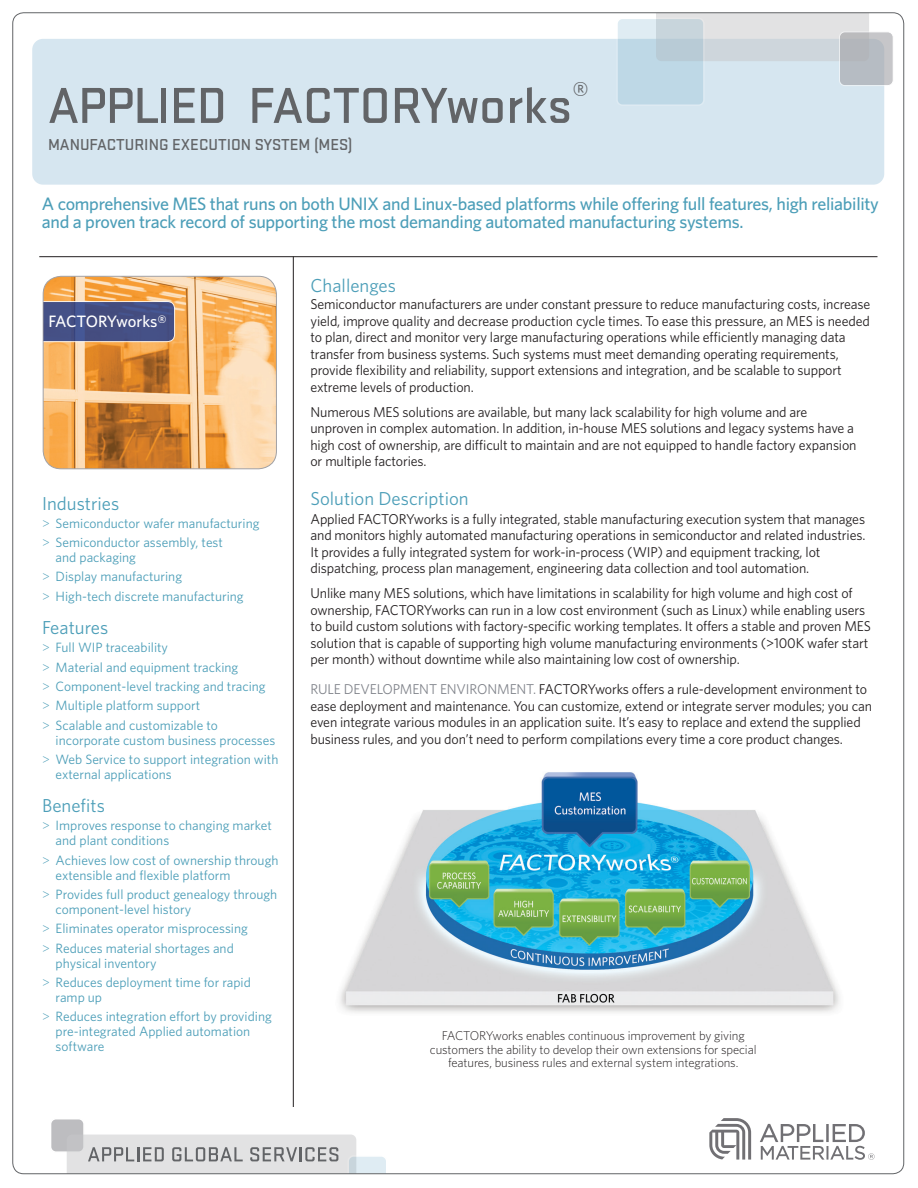
<style>
.page{position:relative;width:918px;height:1188px;background:#fff}
.page>*{position:absolute;margin:0;border:0;box-sizing:border-box;transform-origin:0 0}
.t1{font:500 52.5px "Stratum 1";letter-spacing:-.02em;color:#626467}
.t2{font:18.75px "Whitney";color:#4c9eb8}
.t3{font:500 18px/18px "Whitney";letter-spacing:-.015em;color:#4c9eb8}
.t4{font:500 16.5px "Stratum 1";color:#626467}
.t5{font:500 16.5px "Whitney";letter-spacing:-.015em;color:#fff}
.t6{font:14.25px/16.5px "Whitney";letter-spacing:-.01em;color:#231f20}
.t7{font:14.25px "Whitney";letter-spacing:-.01em;color:#81848b}
.t8{font:13.5px/19.4px "Whitney";color:#4c9eb8}
.t9{font:300 12.75px/13.5px "Whitney";letter-spacing:-.01em;color:#231f20;text-align:center}
.s1{font-weight:300}
.s2{color:#81848b}
</style>
<div class="page">
<div style="left:32px;top:39px;width:852px;height:146px;background:#d6e6f0;border-radius:11px"></div>
<div style="left:51px;top:1119px;width:33px;height:33px;background:#bdbdc0;border-radius:5px"></div>
<div style="left:50px;top:1118px;width:35px;height:35px;border:2px solid #fff;border-radius:5px"></div>
<svg style="left:656px;top:15px;width:213px;height:46px;background:#d9dcdf"></svg>
<svg style="left:709px;top:1118px;width:42px;height:42px"></svg>
<svg style="left:760px;top:1124px;width:115px;height:36px"></svg>
<svg style="left:67px;top:1135px;width:321px;height:39px;background:#d3d4d5"></svg>
<svg style="left:617px;top:18px;width:87px;height:87px;background:#c1d7e3"></svg>
<div style="left:616px;top:18px;width:89px;height:88px;border:2px solid #fff;border-radius:5px"></div>
<div style="left:839px;top:32px;width:54px;height:54px;background:linear-gradient(to right,#b1b6bc,#c0c3c8);border-radius:5px"></div>
<div style="left:839px;top:31px;width:55px;height:55px;border:1px solid #fff;border-radius:5px"></div>
<hr style="left:293px;top:256px;width:1px;height:851px;background:#231f20">
<hr style="left:39px;top:256px;width:838px;height:1px;background:#231f20">
<img style="left:43px;top:276px;width:233px;height:193px">
<div style="left:43px;top:276px;width:234px;height:193px;border:1px solid #a1a1a5;border-radius:18px"></div>
<svg style="left:43px;top:301px;width:132px;height:41px;background:#4f588a"></svg>
<img style="left:340px;top:772px;width:500px;height:241px">
<h1 class="t1" style="left:48px;top:70px;width:543px">APPLIED FACTORYWORKS<sup>®</sup></h1>
<p class="t4" style="left:48px;top:133px;width:51px">MANUFACT</p>
<p class="t4" style="left:125px;top:133px;width:150px">URING EXECUTION SYSTEM</p>
<p class="t4" style="left:314px;top:133px;width:40px">(MES)</p>
<p class="t3" style="left:42px;top:195px;width:839px">A comprehensive MES that runs on both UNIX and Linux-based platforms while offering full features, high reliability and a proven track record of supporting the most demanding automated manufacturing systems.</p>
<h2 class="t2" style="left:310px;top:275px;width:87px">Challenges</h2>
<p class="t6" style="left:310px;top:295px;width:561px">Semiconductor manufacturers are under constant pressure to reduce manufacturing costs, increase yield, improve quality and decrease production cycle times. To ease this pressure, an MES is needed to plan, direct and monitor very large manufacturing operations while efficiently managing data transfer from business systems. Such systems must meet demanding operating requirements, provide flexibility and reliability, support extensions and integration, and be scalable to support extreme levels of production.</p>
<p class="t6" style="left:310px;top:403px;width:548px">Numerous MES solutions are available, but many lack scalability for high volume and are unproven in complex automation. In addition, in-house MES solutions and legacy systems have a high cost of ownership, are difficult to maintain and are not equipped to handle factory expansion or multiple factories.</p>
<h2 class="t2" style="left:310px;top:488px;width:160px">Solution Description</h2>
<p class="t6" style="left:310px;top:510px;width:556px">Applied FACTORYworks is a fully integrated, stable manufacturing execution system that manages and monitors highly automated manufacturing operations in semiconductor and related industries.<br>It provides a fully integrated system for work-in-process (WIP) and equipment tracking, lot dispatching, process plan management, engineering data collection and tool automation.</p>
<p class="t6" style="left:310px;top:585px;width:562px">Unlike many MES solutions, which have limitations in scalability for high volume and high cost of ownership, FACTORYworks can run in a low cost environment (such as Linux) while enabling users to build custom solutions with factory-specific working templates. It offers a stable and proven MES solution that is capable of supporting high volume manufacturing environments (&gt;100K wafer start per month) without downtime while also maintaining low cost of ownership.</p>
<p class="t7" style="left:310px;top:681px;width:16px">Rule</p>
<p class="t7" style="left:344px;top:681px;width:36px">Development</p>
<p class="t7" style="left:440px;top:681px;width:36px">Environment</p>
<p class="t5" style="left:48px;top:311px;width:120px">FACTORYworks®</p>
<h2 class="t2" style="left:42px;top:492px;width:79px">Industries</h2>
<p class="t8" style="left:42px;top:513px;width:219px"><span class="s1">&gt;</span> Semiconductor wafer manufacturing <span class="s1">&gt;</span> Semiconductor assembly, test</p>
<p class="t8" style="left:42px;top:547px;width:203px;text-indent:14px">and packaging<br><span class="s1">&gt;</span> Display manufacturing<br><span class="s1">&gt;</span> High-tech discrete manufacturing</p>
<h2 class="t2" style="left:42px;top:616px;width:68px">Features</h2>
<p class="t8" style="left:42px;top:638px;width:225px"><span class="s1">&gt;</span> Full WIP traceability<br><span class="s1">&gt;</span> Material and equipment tracking<br><span class="s1">&gt;</span> Component-level tracking and tracing <span class="s1">&gt;</span> Multiple platform support<br><span class="s1">&gt;</span> Scalable and customizable to</p>
<p class="t8" style="left:42px;top:730px;width:238px;text-align:right">incorporate custom business processes<br><span class="s1">&gt;</span> Web Service to support integration with</p>
<p class="t8" style="left:56px;top:764px;width:118px">external applications</p>
<h2 class="t2" style="left:42px;top:795px;width:64px">Benefits</h2>
<p class="t8" style="left:56px;top:818px;width:218px;line-height:15px;text-indent:-14px"><span class="s1">&gt;</span> Improves response to changing market and plant conditions</p>
<p class="t8" style="left:56px;top:852px;width:224px;line-height:15px;text-indent:-14px"><span class="s1">&gt;</span> Achieves low cost of ownership through extensible and flexible platform</p>
<p class="t8" style="left:56px;top:886px;width:223px;line-height:15px;text-indent:-14px"><span class="s1">&gt;</span> Provides full product genealogy through component-level history</p>
<p class="t8" style="left:42px;top:919px;width:207px"><span class="s1">&gt;</span> Eliminates operator misprocessing <span class="s1">&gt;</span> Reduces material shortages and</p>
<p class="t8" style="left:42px;top:953px;width:210px;text-indent:14px">physical inventory<br><span class="s1">&gt;</span> Reduces deployment time for rapid</p>
<p class="t8" style="left:42px;top:987px;width:231px;text-indent:14px">ramp up<br><span class="s1">&gt;</span> Reduces integration effort by providing</p>
<p class="t8" style="left:56px;top:1024px;width:196px;line-height:15px">pre-integrated Applied automation software</p>
<p class="t9" style="left:430px;top:1029px;width:328px">FACTORYworks enables continuous improvement by giving customers the ability to develop their own extensions for special features, business rules and external system integrations.</p>
<p class="t6" style="left:310px;top:681px;width:563px;text-indent:223px"><span class="s2">.</span> FACTORYworks offers a rule-development environment to ease deployment and maintenance. You can customize, extend or integrate server modules; you can even integrate various modules in an application suite. It’s easy to replace and extend the supplied business rules, and you don’t need to perform compilations every time a core product changes.</p>
</div>
